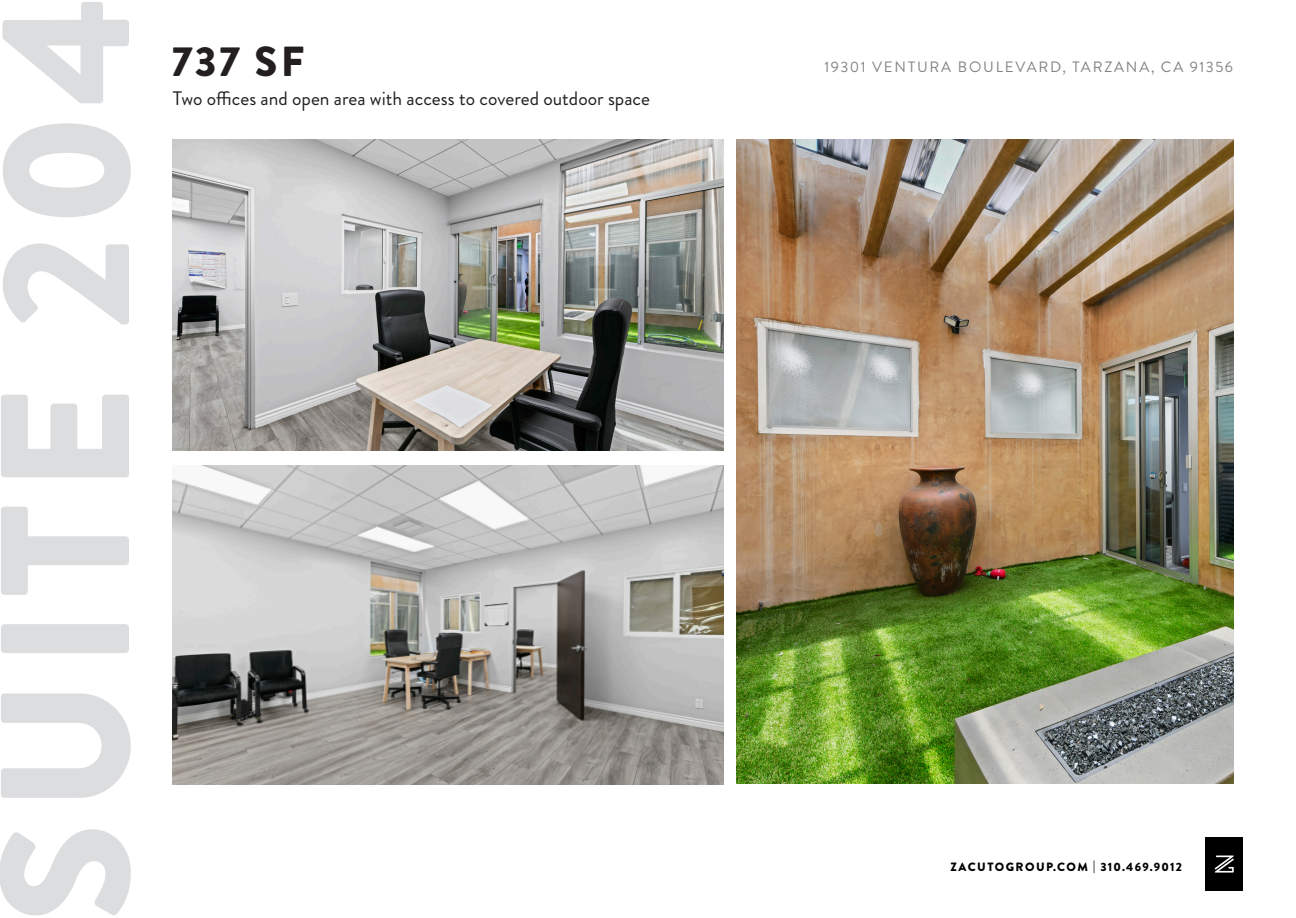
<style>
.page{position:relative;width:1296px;height:918px;background:#fff}
.page>*{position:absolute;margin:0;border:0;box-sizing:border-box;transform-origin:0 0}
.Header_2{font:900 183px "Brandon Grotesque";letter-spacing:.06em;color:#dcdddf}
.t1{font:900 42px "Brandon Grotesque";color:#231f20}
.Body{font:19.5px "Brandon Grotesque";color:#231f20}
.t2{font:15px "Brandon Grotesque";letter-spacing:.12em;color:#808285}
.t3{font:900 12px "Brandon Grotesque";letter-spacing:.115em;color:#000}
</style>
<div class="page">
<div style="left:1205px;top:837px;width:38px;height:54px;background:#000"></div>
<svg style="left:1215px;top:856px;width:19px;height:17px"></svg>
<img style="left:737px;top:140px;width:497px;height:644px">
<img style="left:173px;top:140px;width:551px;height:311px">
<img style="left:173px;top:465px;width:551px;height:320px">
<p class="Header_2" style="left:-64px;top:923px;width:928px;rotate:-90deg">SUITE 204</p>
<p class="t1" style="left:172px;top:32px;width:134px">737 SF</p>
<p class="Body" style="left:173px;top:85px;width:479px">Two offices and open area with access to covered outdoor space</p>
<p class="t2" style="left:824px;top:56px;width:410px">19301 VENTURA BOULEVARD, TARZANA, CA 91356</p>
<p class="t3" style="left:950px;top:858px;width:233px">ZACUTOGROUP.COM | 310.469.9012</p>
</div>
